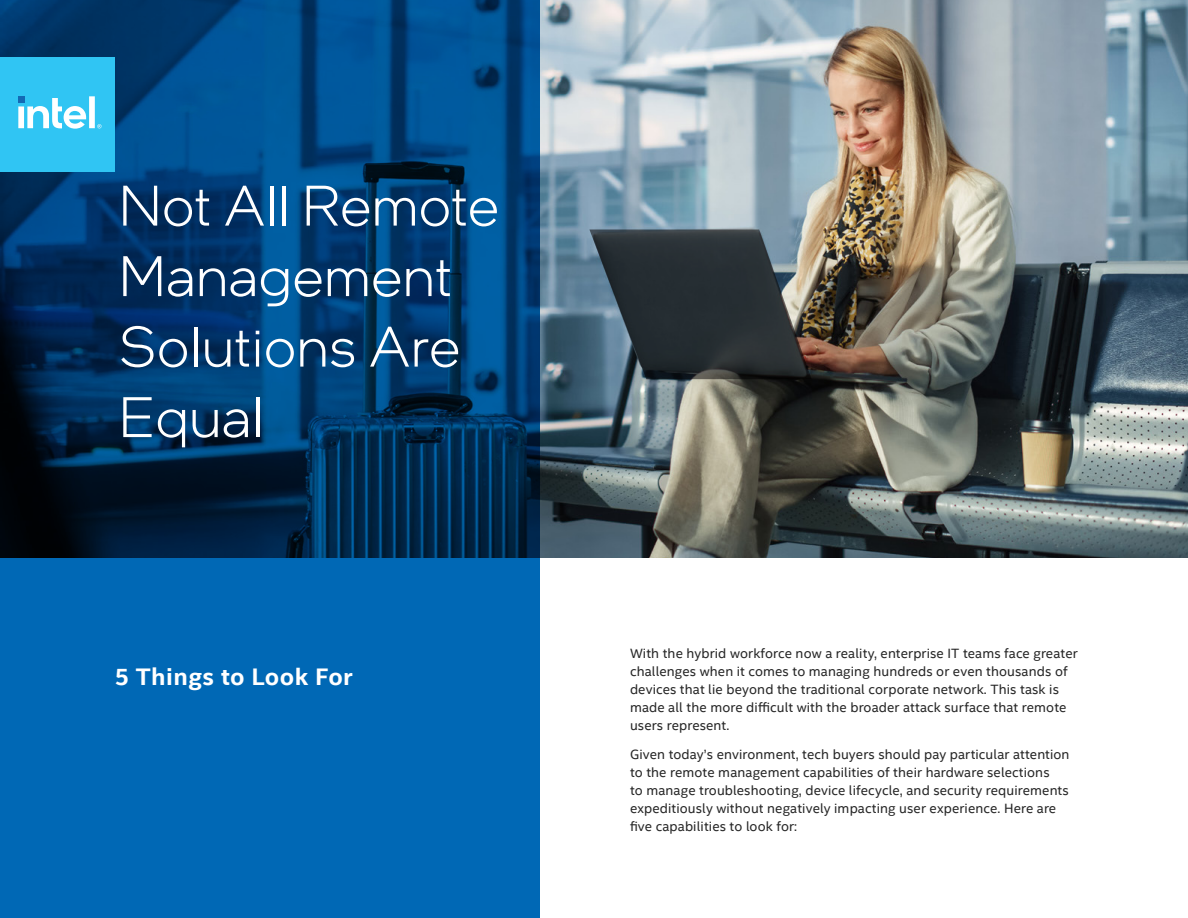
<style>
.page{position:relative;width:1188px;height:918px;background:#fff}
.page>*{position:absolute;margin:0;border:0;box-sizing:border-box;transform-origin:0 0}
.t1{font:300 57px/70.5px "Intel One Display";letter-spacing:.02em;color:#fff}
.t2{font:700 24px "Intel Clear";letter-spacing:.02em;color:#fff}
.INT_body{font:13.5px/18px "Intel Clear";letter-spacing:.01em;color:#262626}
</style>
<div class="page">
<img style="left:540px;top:0;width:648px;height:558px">
<svg style="left:0;top:0;width:540px;height:918px;background:#004c89"></svg>
<div style="left:0;top:57px;width:115px;height:115px;background:#30c5f3"></div>
<svg style="left:18px;top:96px;width:84px;height:33px"></svg>
<svg style="left:586px;top:230px;width:234px;height:149px;background:#3e474b"></svg>
<p class="t1" style="left:119px;top:170px;width:381px">Not All Remote<br>Management<br>Solutions Are<br>Equal</p>
<p class="t2" style="left:115px;top:660px;width:239px">5 Things to Look For</p>
<p class="INT_body" style="left:630px;top:644px;width:449px">With the hybrid workforce now a reality, enterprise IT teams face greater challenges when it comes to managing hundreds or even thousands of devices that lie beyond the traditional corporate network. This task is made all the more difficult with the broader attack surface that remote users represent.</p>
<p class="INT_body" style="left:630px;top:745px;width:441px">Given today’s environment, tech buyers should pay particular attention to the remote management capabilities of their hardware selections<br>to manage troubleshooting, device lifecycle, and security requirements expeditiously without negatively impacting user experience. Here are five capabilities to look for:</p>
</div>
